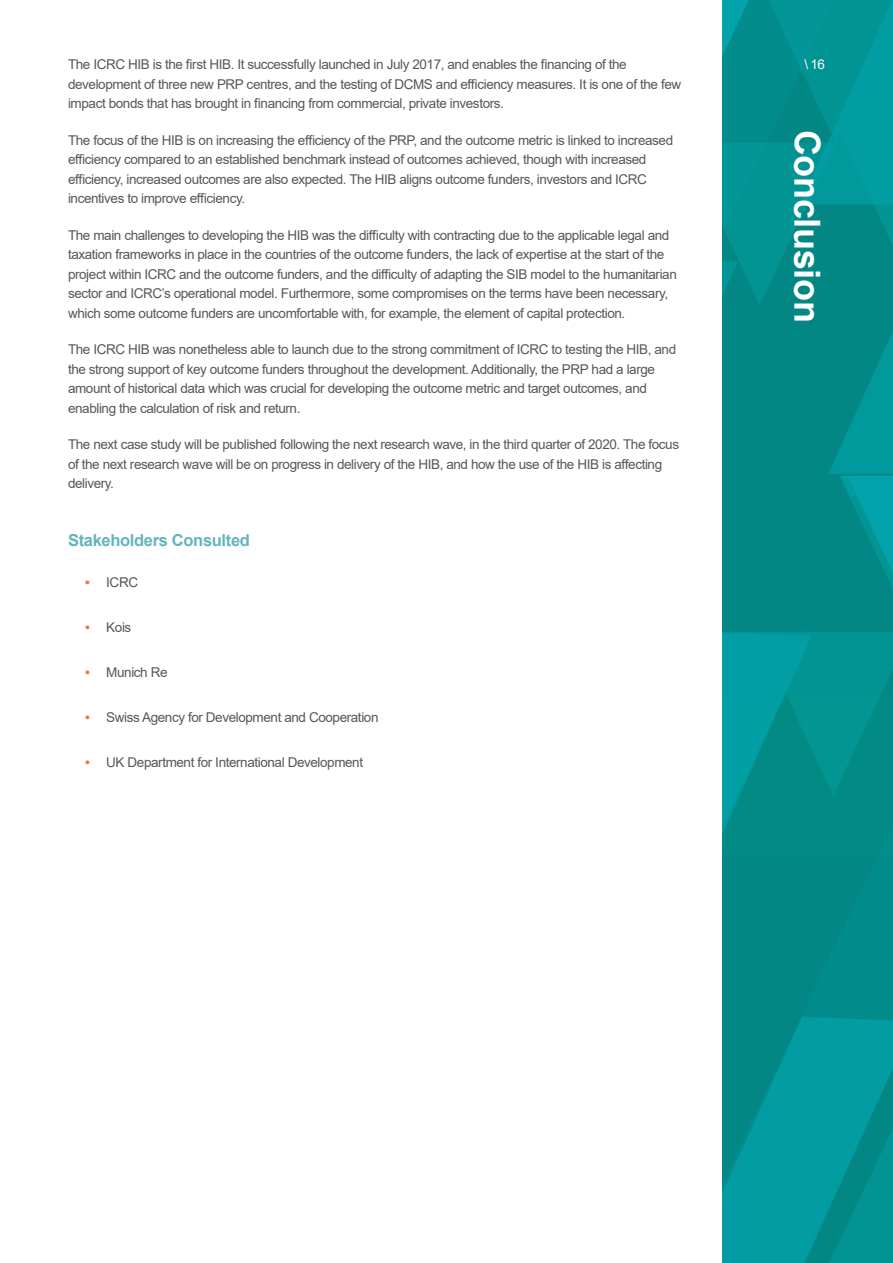
<style>
.page{position:relative;width:893px;height:1263px;background:#fff}
.page>*{position:absolute;margin:0;border:0;box-sizing:border-box;transform-origin:0 0}
.t1{font:700 36px "Arial";letter-spacing:-.01em;color:#fff}
.H3{font:700 16.5px "Arial";letter-spacing:-.02em;color:#64b4bd}
.Body_Text_SPAN{font:13.5px/19.5px "Arial";letter-spacing:-.03em;color:#575756}
.t2{font:13.5px "Arial";color:#fff}
.s1{font-weight:700;color:#ea793c}
</style>
<div class="page">
<svg style="left:722px;top:0;width:171px;height:1263px;background:#028f8e"></svg>
<h1 class="Body_Text_SPAN" style="left:68px;top:55px;width:615px">The ICRC HIB is the first HIB. It successfully launched in July 2017, and enables the financing of the development of three new PRP centres, and the testing of DCMS and efficiency measures. It is one of the few impact bonds that has brought in financing from commercial, private investors.</h1>
<h1 class="Body_Text_SPAN" style="left:68px;top:130px;width:607px">The focus of the HIB is on increasing the efficiency of the PRP, and the outcome metric is linked to increased efficiency compared to an established benchmark instead of outcomes achieved, though with increased efficiency, increased outcomes are also expected. The HIB aligns outcome funders, investors and ICRC incentives to improve efficiency.</h1>
<h1 class="Body_Text_SPAN" style="left:68px;top:225px;width:610px">The main challenges to developing the HIB was the difficulty with contracting due to the applicable legal and taxation frameworks in place in the countries of the outcome funders, the lack of expertise at the start of the project within ICRC and the outcome funders, and the difficulty of adapting the SIB model to the humanitarian sector and ICRC’s operational model. Furthermore, some compromises on the terms have been necessary, which some outcome funders are uncomfortable with, for example, the element of capital protection.</h1>
<h1 class="Body_Text_SPAN" style="left:68px;top:340px;width:610px">The ICRC HIB was nonetheless able to launch due to the strong commitment of ICRC to testing the HIB, and the strong support of key outcome funders throughout the development. Additionally, the PRP had a large amount of historical data which was crucial for developing the outcome metric and target outcomes, and enabling the calculation of risk and return.</h1>
<h1 class="Body_Text_SPAN" style="left:68px;top:435px;width:613px">The next case study will be published following the next research wave, in the third quarter of 2020. The focus of the next research wave will be on progress in delivery of the HIB, and how the use of the HIB is affecting delivery.</h1>
<h1 class="H3" style="left:68px;top:529px;width:183px">Stakeholders Consulted</h1>
<p class="Body_Text_SPAN" style="left:85px;top:572px;width:55px"><span class="s1">•</span> ICRC</p>
<p class="Body_Text_SPAN" style="left:85px;top:617px;width:48px"><span class="s1">•</span> Kois</p>
<p class="Body_Text_SPAN" style="left:85px;top:662px;width:84px"><span class="s1">•</span> Munich Re</p>
<p class="Body_Text_SPAN" style="left:85px;top:707px;width:295px"><span class="s1">•</span> Swiss Agency for Development and Cooperation</p>
<p class="Body_Text_SPAN" style="left:85px;top:752px;width:280px"><span class="s1">•</span> UK Department for International Development</p>
<p class="t2" style="left:804px;top:55px;width:22px">\ 16</p>
<h1 class="t1" style="left:832px;top:130px;width:194px;rotate:90deg">Conclusion</h1>
</div>
